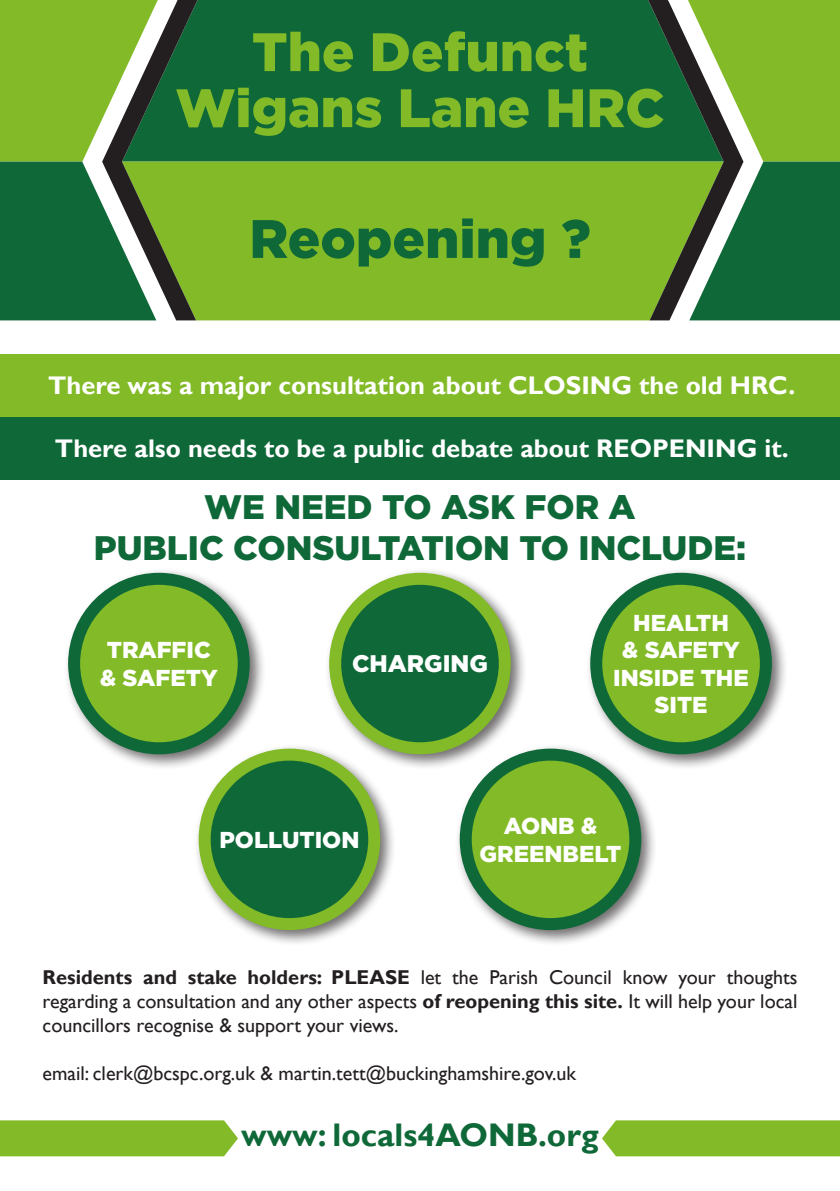
<style>
.page{position:relative;width:840px;height:1191px;background:#fff}
.page>*{position:absolute;margin:0;border:0;box-sizing:border-box;transform-origin:0 0}
.t1{font:900 54px "Gotham";color:#82bb27}
.t2{font:900 54px "Gotham";color:#0f6838}
.t3{font:900 34px "Gotham";color:#0f6838}
.t4{font:700 32.6px "Gill Sans";color:#0f6838}
.t5{font:700 25.6px "Gill Sans";color:#fff}
.t6{font:900 24px "Gotham";color:#fff}
.t7{font:900 23px/27.6px "Gotham";color:#fff;text-align:center}
.t8{font:20px/24px "Gill Sans";color:#231f20;text-align:justify}
.s1{font-weight:700}
</style>
<div class="page">
<div style="left:197px;top:0;width:450px;height:162px;background:#0f6838"></div>
<div style="left:197px;top:162px;width:450px;height:158px;background:#82bb27"></div>
<svg style="left:0;top:0;width:197px;height:320px;background:#579143"></svg>
<svg style="left:647px;top:0;width:192px;height:320px;background:#589143"></svg>
<div style="left:454px;top:743px;width:203px;height:203px;background:#231f20;opacity:.65"></div>
<div style="left:465px;top:754px;width:170px;height:170px;background:#82bb27;border-radius:50%"></div>
<div style="left:459px;top:748px;width:182px;height:182px;border:12px solid #0f6838;border-radius:50%"></div>
<div style="left:0;top:354px;width:839px;height:63px;background:#82bb27"></div>
<div style="left:0;top:417px;width:839px;height:62px;background:#0f6838"></div>
<div style="left:602px;top:1120px;width:237px;height:36px;background:#82bb27"></div>
<div style="left:0;top:1120px;width:238px;height:36px;background:#82bb27"></div>
<div style="left:63px;top:567px;width:203px;height:203px;background:#231f20;opacity:.65"></div>
<div style="left:74px;top:579px;width:169px;height:169px;background:#82bb27;border-radius:50%"></div>
<div style="left:68px;top:573px;width:181px;height:181px;border:12px solid #0f6838;border-radius:50%"></div>
<div style="left:584px;top:567px;width:203px;height:203px;background:#231f20;opacity:.65"></div>
<div style="left:596px;top:579px;width:169px;height:169px;background:#82bb27;border-radius:50%"></div>
<div style="left:590px;top:573px;width:181px;height:181px;border:12px solid #0f6838;border-radius:50%"></div>
<div style="left:193px;top:743px;width:203px;height:203px;background:#231f20;opacity:.65"></div>
<div style="left:204px;top:754px;width:170px;height:170px;background:#0f6838;border-radius:50%"></div>
<div style="left:198px;top:748px;width:182px;height:182px;border:12px solid #82bb27;border-radius:50%"></div>
<div style="left:323px;top:567px;width:204px;height:203px;background:#231f20;opacity:.65"></div>
<div style="left:335px;top:579px;width:169px;height:169px;background:#0f6838;border-radius:50%"></div>
<div style="left:329px;top:573px;width:181px;height:181px;border:12px solid #82bb27;border-radius:50%"></div>
<p class="t1" style="left:252px;top:21px;width:337px">The Defunct</p>
<p class="t1" style="left:175px;top:77px;width:490px">Wigans Lane HRC</p>
<p class="t2" style="left:249px;top:207px;width:342px">Reopening ?</p>
<p class="t5" style="left:48px;top:370px;width:748px">There was a major consultation about CLOSING the old HRC.</p>
<p class="t5" style="left:55px;top:433px;width:734px">There also needs to be a public debate about REOPENING it.</p>
<p class="t3" style="left:204px;top:488px;width:432px">WE NEED TO ASK FOR A</p>
<p class="t3" style="left:94px;top:528px;width:653px">PUBLIC CONSULTATION TO INCLUDE:</p>
<p class="t7" style="left:107px;top:635px;width:105px">TRAFFIC</p>
<p class="t7" style="left:100px;top:663px;width:119px">&amp; SAFETY</p>
<p class="t6" style="left:352px;top:650px;width:137px">CHARGING</p>
<p class="t7" style="left:632px;top:608px;width:97px">HEALTH</p>
<p class="t7" style="left:622px;top:635px;width:119px">&amp; SAFETY</p>
<p class="t7" style="left:613px;top:663px;width:137px">INSIDE THE<br>SITE</p>
<p class="t7" style="left:219px;top:825px;width:141px">POLLUTION</p>
<p class="t7" style="left:503px;top:811px;width:95px">AONB &amp;</p>
<p class="t7" style="left:479px;top:839px;width:143px">GREENBELT</p>
<p class="t8" style="left:43px;top:965px;width:756px"><span class="s1">Residents and stake holders: PLEASE</span> let the Parish Council know your thoughts regarding a consultation and any other aspects <span class="s1">of reopening this site.</span> It will help your local councillors recognise &amp; support your views.</p>
<p class="t8" style="left:43px;top:1061px;width:535px">email: clerk@bcspc.org.uk &amp; martin.tett@buckinghamshire.gov.uk</p>
<p class="t4" style="left:241px;top:1115px;width:359px">www: locals4AONB.org</p>
</div>
